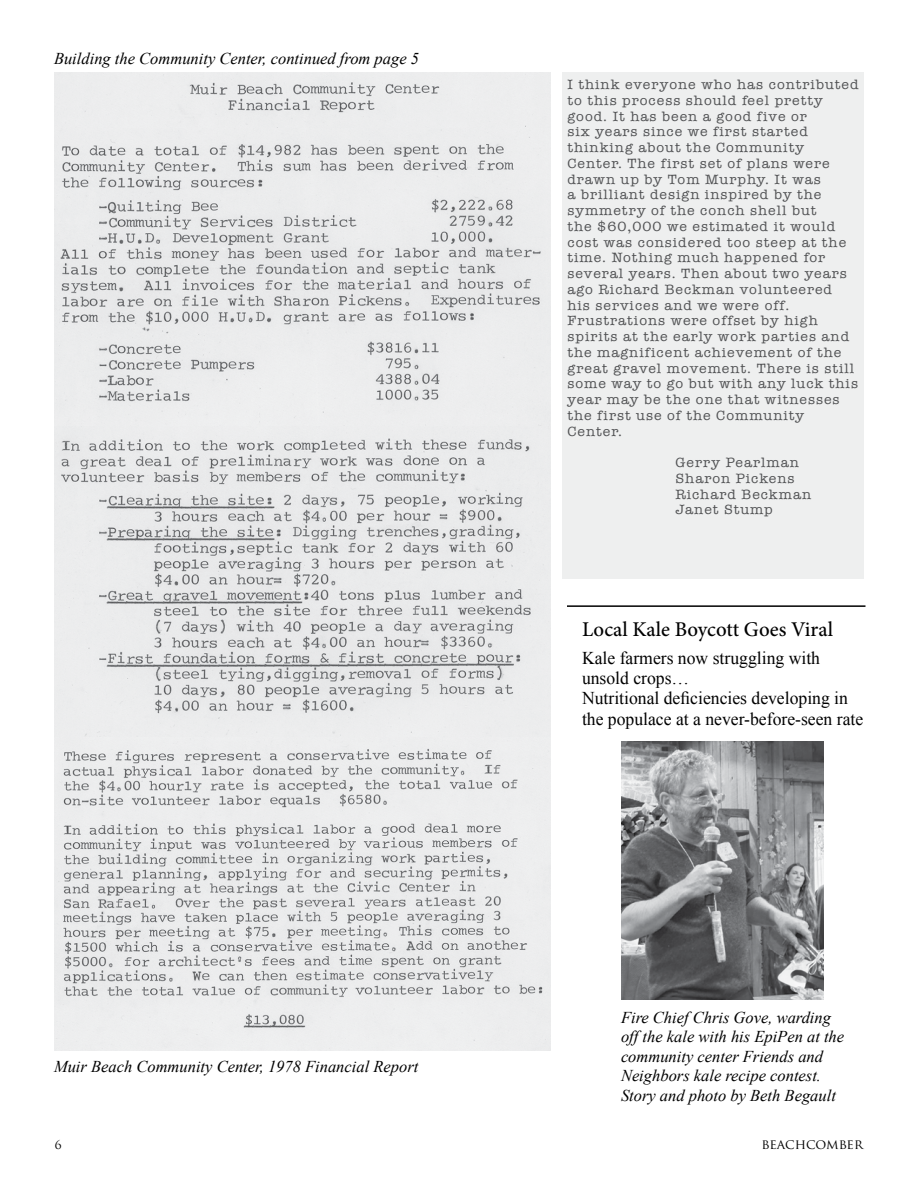
<style>
.page{position:relative;width:918px;height:1188px;background:#fff}
.page>*{position:absolute;margin:0;border:0;box-sizing:border-box;transform-origin:0 0}
.t1{font:500 21px "Minion Pro";color:#000}
.t2{font:18px/20.2px "Times New Roman";color:#000}
.t3{font:italic 16.5px/19.5px "Times New Roman";color:#000}
.t4{font:13.65px/15.8px "American Typewriter";letter-spacing:.07em;color:#515254;scale:1.04 1}
.t5{font:13.5px "Trajan Pro";letter-spacing:-.005em;color:#000}
.t6{font:12px "Trajan Pro";color:#000}
</style>
<div class="page">
<img style="left:54px;top:72px;width:497px;height:56px">
<img style="left:54px;top:128px;width:497px;height:922px">
<div style="left:562px;top:72px;width:302px;height:507px;background:#eeefef"></div>
<img style="left:621px;top:741px;width:203px;height:258px">
<hr style="left:567px;top:605px;width:299px;height:2px;background:#000">
<p class="t3" style="left:54px;top:48px;width:367px">Building the Community Center, continued from page 5</p>
<p class="t3" style="left:54px;top:1057px;width:366px">Muir Beach Community Center, 1978 Financial Report</p>
<p class="t4" style="left:567px;top:76px;width:282px">I think everyone who has contributed to this process should feel pretty good. It has been a good five or<br>six years since we first started thinking about the Community<br>Center. The first set of plans were drawn up by Tom Murphy. It was<br>a brilliant design inspired by the symmetry of the conch shell but<br>the $60,000 we estimated it would cost was considered too steep at the time. Nothing much happened for several years. Then about two years ago Richard Beckman volunteered<br>his services and we were off.<br>Frustrations were offset by high spirits at the early work parties and the magnificent achievement of the great gravel movement. There is still some way to go but with any luck this year may be the one that witnesses the first use of the Community<br>Center.</p>
<p class="t4" style="left:675px;top:454px;width:132px">Gerry Pearlman<br>Sharon Pickens<br>Richard Beckman<br>Janet Stump</p>
<h1 class="t1" style="left:582px;top:615px;width:253px">Local Kale Boycott Goes Viral</h1>
<h2 class="t2" style="left:582px;top:647px;width:283px">Kale farmers now struggling with unsold crops…<br>Nutritional deficiencies developing in the populace at a never-before-seen rate</h2>
<p class="t3" style="left:621px;top:1007px;width:225px">Fire Chief Chris Gove, warding off the kale with his EpiPen at the community center Friends and<br>Neighbors kale recipe contest.<br>Story and photo by Beth Begault</p>
<p class="t6" style="left:55px;top:1137px;width:8px">6</p>
<p class="t5" style="left:762px;top:1136px;width:103px">BEACHCOMBER</p>
</div>
